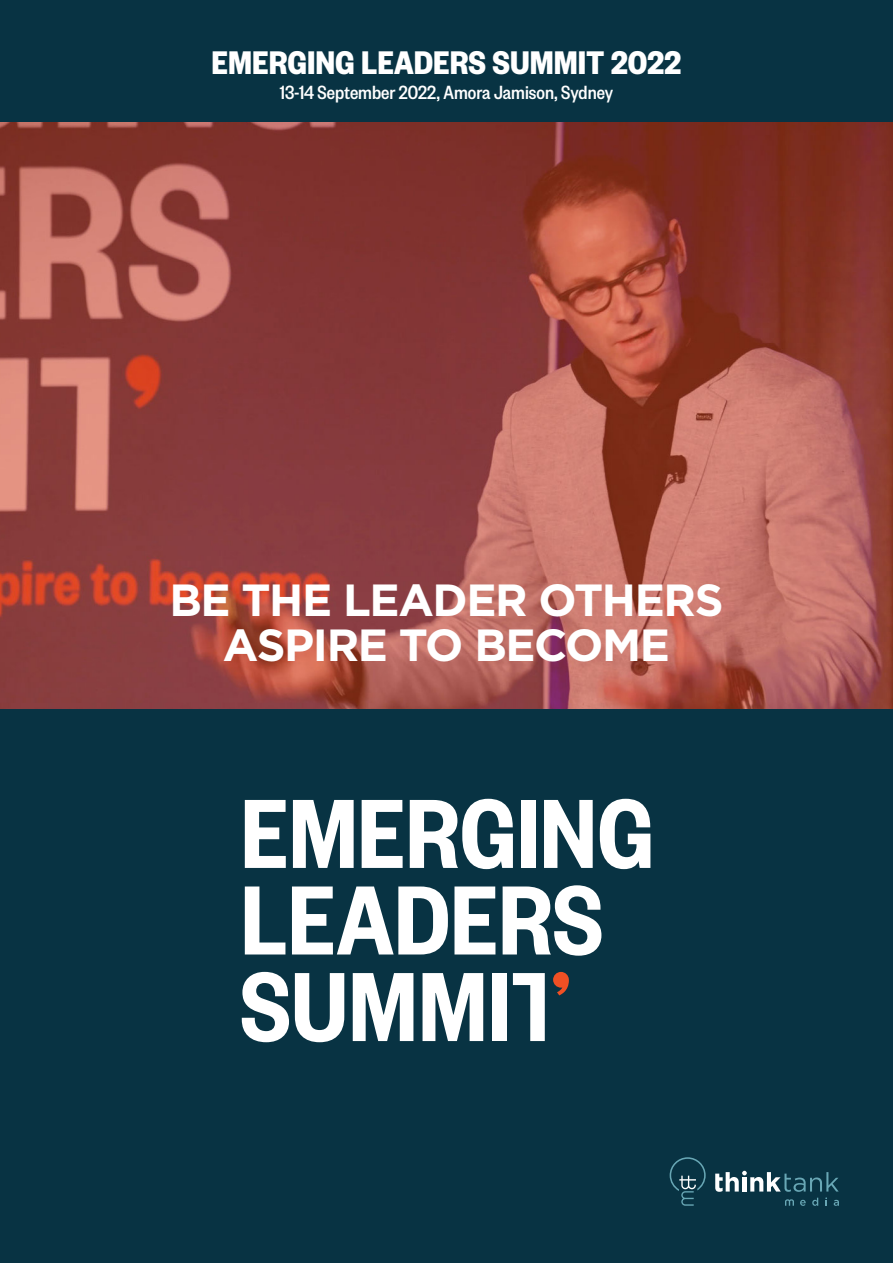
<style>
.page{position:relative;width:893px;height:1263px;background:#083343}
.page>*{position:absolute;margin:0;border:0;box-sizing:border-box;transform-origin:0 0}
.t1{font:700 45px/45px "Gotham";letter-spacing:-.03em;color:#fff;text-align:center}
.t2{font:700 36px "Founders Grotesk Cond";color:#fff}
.t3{font:500 21px "Founders Grotesk Cond";color:#fff}
</style>
<div class="page">
<img style="left:0;top:122px;width:893px;height:587px">
<svg style="left:245px;top:800px;width:41px;height:68px"></svg>
<svg style="left:293px;top:800px;width:61px;height:68px"></svg>
<svg style="left:362px;top:800px;width:41px;height:68px"></svg>
<svg style="left:410px;top:799px;width:103px;height:70px"></svg>
<div style="left:521px;top:800px;width:14px;height:68px;background:#fff"></div>
<svg style="left:544px;top:800px;width:49px;height:68px"></svg>
<svg style="left:600px;top:799px;width:50px;height:70px"></svg>
<svg style="left:245px;top:887px;width:40px;height:68px"></svg>
<svg style="left:292px;top:887px;width:156px;height:68px"></svg>
<svg style="left:454px;top:887px;width:41px;height:68px"></svg>
<svg style="left:503px;top:885px;width:98px;height:71px"></svg>
<svg style="left:242px;top:972px;width:47px;height:70px"></svg>
<svg style="left:295px;top:973px;width:49px;height:69px"></svg>
<svg style="left:353px;top:973px;width:60px;height:68px"></svg>
<svg style="left:423px;top:973px;width:60px;height:68px"></svg>
<div style="left:492px;top:973px;width:14px;height:68px;background:#fff"></div>
<svg style="left:513px;top:973px;width:32px;height:68px"></svg>
<svg style="left:553px;top:972px;width:16px;height:23px"></svg>
<svg style="left:670px;top:1157px;width:169px;height:49px"></svg>
<p class="t2" style="left:212px;top:41px;width:471px">EMERGING LEADERS SUMMIT 2022</p>
<p class="t3" style="left:280px;top:80px;width:335px">13-14 September 2022, Amora Jamison, Sydney</p>
<p class="t1" style="left:169px;top:577px;width:556px">BE THE LEADER OTHERS<br>ASPIRE TO BECOME</p>
</div>
